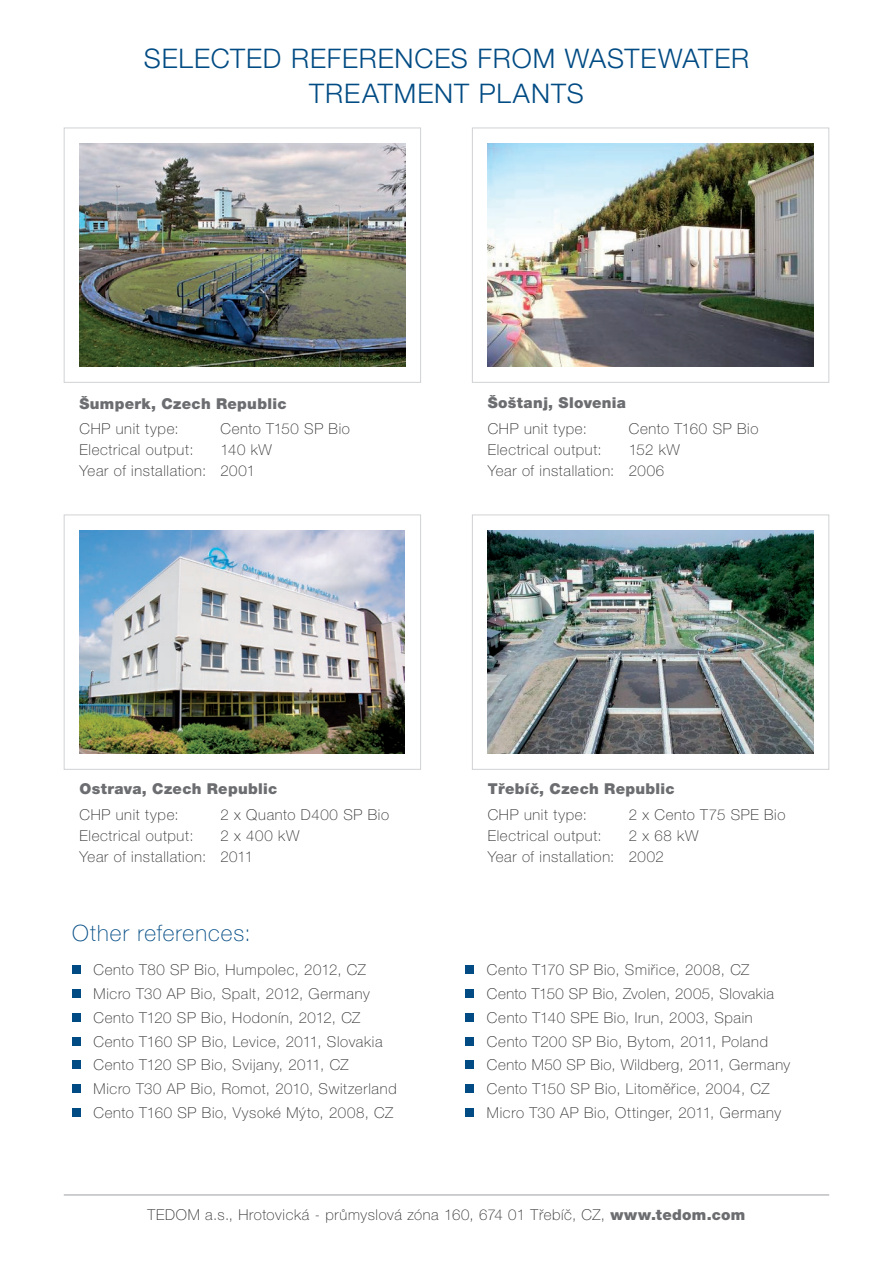
<style>
.page{position:relative;width:893px;height:1263px;background:#fff}
.page>*{position:absolute;margin:0;border:0;box-sizing:border-box;transform-origin:0 0}
.t1{font:300 27px/34.5px "Helvetica Neue CE";letter-spacing:.035em;color:#004b84;text-align:center}
.t2{font:100 22.5px "Helvetica Neue CE";letter-spacing:.045em;color:#004b84}
.t3{font:100 15px/23.7px "Helvetica Neue CE";letter-spacing:.045em;color:#312f30}
.t4{font:900 15px "Helvetica Neue CE";letter-spacing:.02em;color:#6c6d70}
.s1{font-weight:900;color:#6c6d70}
</style>
<div class="page">
<div style="left:64px;top:514px;width:357px;height:256px;border:1px solid #d1d2d4"></div>
<div style="left:64px;top:128px;width:357px;height:255px;border:1px solid #d1d2d4"></div>
<div style="left:472px;top:514px;width:357px;height:256px;border:1px solid #d1d2d4"></div>
<div style="left:472px;top:128px;width:357px;height:255px;border:1px solid #d1d2d4"></div>
<img style="left:80px;top:530px;width:325px;height:224px">
<img style="left:80px;top:144px;width:325px;height:223px">
<img style="left:488px;top:530px;width:325px;height:224px">
<img style="left:488px;top:144px;width:325px;height:223px">
<hr style="left:64px;top:1194px;width:765px;height:1px;background:#a8a9ad">
<div style="left:72px;top:966px;width:9px;height:8px;background:#004b84"></div>
<div style="left:72px;top:989px;width:9px;height:9px;background:#004b84"></div>
<div style="left:72px;top:1013px;width:9px;height:9px;background:#004b84"></div>
<div style="left:72px;top:1037px;width:9px;height:8px;background:#004b84"></div>
<div style="left:72px;top:1061px;width:9px;height:8px;background:#004b84"></div>
<div style="left:72px;top:1084px;width:9px;height:9px;background:#004b84"></div>
<div style="left:72px;top:1108px;width:9px;height:9px;background:#004b84"></div>
<div style="left:466px;top:966px;width:8px;height:8px;background:#004b84"></div>
<div style="left:466px;top:989px;width:8px;height:9px;background:#004b84"></div>
<div style="left:466px;top:1013px;width:8px;height:9px;background:#004b84"></div>
<div style="left:466px;top:1037px;width:8px;height:8px;background:#004b84"></div>
<div style="left:466px;top:1061px;width:8px;height:8px;background:#004b84"></div>
<div style="left:466px;top:1084px;width:8px;height:9px;background:#004b84"></div>
<div style="left:466px;top:1108px;width:8px;height:9px;background:#004b84"></div>
<h1 class="t1" style="left:144px;top:42px;width:606px">SELECTED REFERENCES FROM WASTEWATER<br>TREATMENT PLANTS</h1>
<p class="t4" style="left:80px;top:395px;width:208px">Šumperk, Czech Republic</p>
<p class="t3" style="left:80px;top:417px;width:101px">CHP unit type:</p>
<p class="t3" style="left:221px;top:417px;width:131px">Cento T150 SP Bio</p>
<p class="t3" style="left:80px;top:438px;width:115px">Electrical output:</p>
<p class="t3" style="left:80px;top:439px;width:194px;line-height:21px;text-indent:141px">140 kW<br>Year of installation: 2001</p>
<p class="t4" style="left:488px;top:395px;width:140px">Šoštanj, Slovenia</p>
<p class="t3" style="left:488px;top:416px;width:101px">CHP unit type:</p>
<p class="t3" style="left:629px;top:416px;width:131px">Cento T160 SP Bio</p>
<p class="t3" style="left:488px;top:437px;width:115px">Electrical output:</p>
<p class="t3" style="left:488px;top:439px;width:194px;line-height:21px;text-indent:141px">152 kW<br>Year of installation: 2006</p>
<p class="t4" style="left:80px;top:781px;width:199px">Ostrava, Czech Republic</p>
<p class="t3" style="left:80px;top:802px;width:101px">CHP unit type:</p>
<p class="t3" style="left:221px;top:802px;width:170px">2 x Quanto D400 SP Bio</p>
<p class="t3" style="left:80px;top:823px;width:115px">Electrical output:</p>
<p class="t3" style="left:80px;top:825px;width:221px;line-height:21px;text-indent:141px">2 x 400 kW<br>Year of installation: 2011</p>
<p class="t4" style="left:488px;top:781px;width:188px">Třebíč, Czech Republic</p>
<p class="t3" style="left:488px;top:802px;width:101px">CHP unit type:</p>
<p class="t3" style="left:629px;top:802px;width:158px">2 x Cento T75 SPE Bio</p>
<p class="t3" style="left:488px;top:823px;width:115px">Electrical output:</p>
<p class="t3" style="left:488px;top:825px;width:212px;line-height:21px;text-indent:141px">2 x 68 kW<br>Year of installation: 2002</p>
<h2 class="t2" style="left:72px;top:920px;width:180px">Other references:</h2>
<p class="t3" style="left:94px;top:958px;width:305px">Cento T80 SP Bio, Humpolec, 2012, CZ Micro T30 AP Bio, Spalt, 2012, Germany Cento T120 SP Bio, Hodonín, 2012, CZ Cento T160 SP Bio, Levice, 2011, Slovakia Cento T120 SP Bio, Svijany, 2011, CZ<br>Micro T30 AP Bio, Romot, 2010, Switzerland Cento T160 SP Bio, Vysoké Mýto, 2008, CZ</p>
<p class="t3" style="left:487px;top:958px;width:305px">Cento T170 SP Bio, Smiřice, 2008, CZ Cento T150 SP Bio, Zvolen, 2005, Slovakia Cento T140 SPE Bio, Irun, 2003, Spain Cento T200 SP Bio, Bytom, 2011, Poland Cento M50 SP Bio, Wildberg, 2011, Germany Cento T150 SP Bio, Litoměřice, 2004, CZ Micro T30 AP Bio, Ottinger, 2011, Germany</p>
<p class="t3" style="left:148px;top:1203px;width:599px">TEDOM a.s., Hrotovická - průmyslová zóna 160, 674 01 Třebíč, CZ, <span class="s1">www.tedom.com</span></p>
</div>
